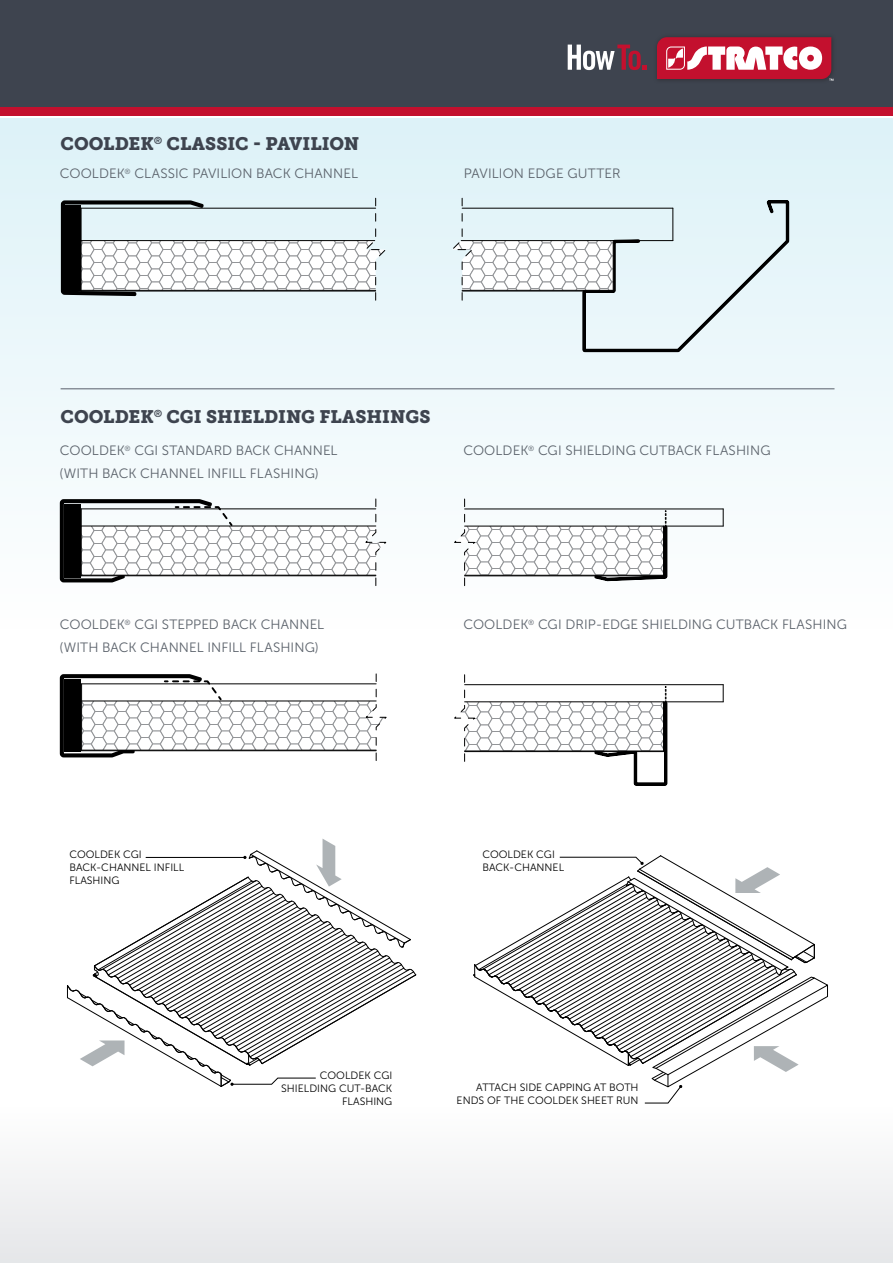
<style>
.page{position:relative;width:893px;height:1263px;background:#fff}
.page>*{position:absolute;margin:0;border:0;box-sizing:border-box;transform-origin:0 0}
.t1{font:18px "Museo Slab 900";color:#3e444f}
.Point{font:13.5px "Museo Sans 300";letter-spacing:.01em;color:#5a616a}
.t2{font:10.65px/12.8px "Museo Sans 300";color:#000}
</style>
<div class="page">
<div style="left:0;top:1106px;width:893px;height:157px;background:#f2f2f3"></div>
<div style="left:0;top:119px;width:893px;height:510px;background:linear-gradient(to bottom,#ddf2f8,#fefefe)"></div>
<div style="left:0;top:0;width:893px;height:107px;background:#3e444f"></div>
<div style="left:0;top:107px;width:893px;height:9px;background:#c3102e"></div>
<svg style="left:568px;top:45px;width:79px;height:25px"></svg>
<div style="left:653px;top:33px;width:183px;height:51px;background:#3b404a"></div>
<svg style="left:657px;top:37px;width:176px;height:44px;background:#cb596d"></svg>
<svg style="left:60px;top:197px;width:328px;height:105px"></svg>
<svg style="left:450px;top:196px;width:340px;height:157px;background:#dde9ec"></svg>
<div style="left:64px;top:205px;width:17px;height:85px;background:#000"></div>
<hr style="left:465px;top:701px;width:258px;height:1px;background:#000">
<hr style="left:465px;top:684px;width:258px;height:1px;background:#000">
<svg style="left:723px;top:685px;width:1px;height:17px"></svg>
<svg style="left:454px;top:674px;width:215px;height:112px"></svg>
<hr style="left:465px;top:526px;width:258px;height:1px;background:#000">
<hr style="left:465px;top:508px;width:258px;height:1px;background:#000">
<svg style="left:723px;top:509px;width:1px;height:17px"></svg>
<svg style="left:452px;top:498px;width:217px;height:89px"></svg>
<svg style="left:58px;top:498px;width:330px;height:89px"></svg>
<svg style="left:59px;top:673px;width:328px;height:88px"></svg>
<hr style="left:61px;top:388px;width:773px;height:1px;background:#595f6a">
<svg style="left:67px;top:838px;width:350px;height:249px"></svg>
<svg style="left:473px;top:855px;width:355px;height:248px"></svg>
<p class="t1" style="left:61px;top:133px;width:300px">COOLDEK<sup>®</sup> CLASSIC - PAVILION</p>
<p class="Point" style="left:60px;top:166px;width:300px">COOLDEK<sup>®</sup> CLASSIC PAVILION BACK CHANNEL</p>
<p class="Point" style="left:464px;top:166px;width:158px">PAVILION EDGE GUTTER</p>
<p class="t1" style="left:61px;top:406px;width:371px">COOLDEK<sup>®</sup> CGI SHIELDING FLASHINGS</p>
<p class="Point" style="left:60px;top:443px;width:279px">COOLDEK<sup>®</sup> CGI STANDARD BACK CHANNEL</p>
<p class="Point" style="left:463px;top:443px;width:309px">COOLDEK<sup>®</sup> CGI SHIELDING CUTBACK FLASHING</p>
<p class="Point" style="left:60px;top:466px;width:261px">(WITH BACK CHANNEL INFILL FLASHING)</p>
<p class="Point" style="left:60px;top:617px;width:266px">COOLDEK<sup>®</sup> CGI STEPPED BACK CHANNEL</p>
<p class="Point" style="left:60px;top:640px;width:261px">(WITH BACK CHANNEL INFILL FLASHING)</p>
<p class="Point" style="left:463px;top:617px;width:385px">COOLDEK<sup>®</sup> CGI DRIP-EDGE SHIELDING CUTBACK FLASHING</p>
<p class="t2" style="left:69px;top:848px;width:116px">COOLDEK CGI<br>BACK-CHANNEL INFILL<br>FLASHING</p>
<p class="t2" style="left:482px;top:848px;width:83px">COOLDEK CGI<br>BACK-CHANNEL</p>
<p class="t2" style="left:281px;top:1069px;width:113px;text-align:right">COOLDEK CGI<br>SHIELDING CUT-BACK<br>FLASHING</p>
<p class="t2" style="left:457px;top:1081px;width:183px;text-align:right">ATTACH SIDE CAPPING AT BOTH<br>ENDS OF THE COOLDEK SHEET RUN</p>
</div>
